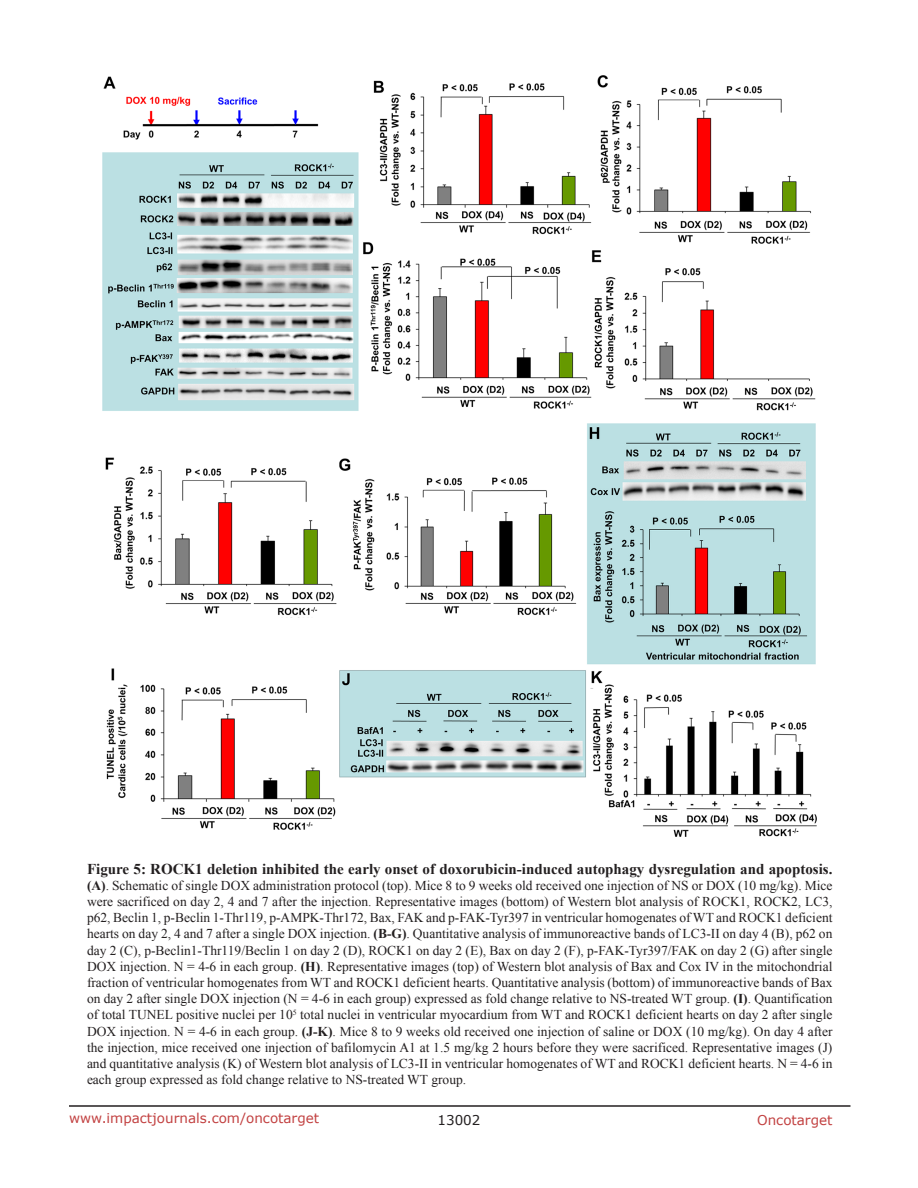
<style>
.page{position:relative;width:918px;height:1188px;background:#fff}
.page>*{position:absolute;margin:0;border:0;box-sizing:border-box;transform-origin:0 0}
.figuretext{font:700 15px "Times New Roman";color:#231f20}
.figuretext-2{font:13.5px/16.2px "Times New Roman";color:#231f20;text-align:justify}
.t1{font:13.5px "Verdana";color:#c24141}
.t2{font:13.5px "Verdana";color:#231f20}
.s1{font-weight:700}
</style>
<div class="page">
<hr style="left:69px;top:1105px;width:781px;height:2px;background:#231f20">
<img style="left:103px;top:75px;width:714px;height:761px">
<p class="figuretext" style="left:87px;top:858px;width:747px">Figure 5: ROCK1 deletion inhibited the early onset of doxorubicin-induced autophagy dysregulation and apoptosis.</p>
<p class="figuretext-2" style="left:87px;top:877px;width:747px"><span class="s1">(A)</span>. Schematic of single DOX administration protocol (top). Mice 8 to 9 weeks old received one injection of NS or DOX (10 mg/kg). Mice were sacrificed on day 2, 4 and 7 after the injection. Representative images (bottom) of Western blot analysis of ROCK1, ROCK2, LC3, p62, Beclin 1, p-Beclin 1-Thr119, p-AMPK-Thr172, Bax, FAK and p-FAK-Tyr397 in ventricular homogenates of WT and ROCK1 deficient hearts on day 2, 4 and 7 after a single DOX injection. <span class="s1">(B-G)</span>. Quantitative analysis of immunoreactive bands of LC3-II on day 4 (B), p62 on day 2 (C), p-Beclin1-Thr119/Beclin 1 on day 2 (D), ROCK1 on day 2 (E), Bax on day 2 (F), p-FAK-Tyr397/FAK on day 2 (G) after single DOX injection. N = 4-6 in each group. <span class="s1">(H)</span>. Representative images (top) of Western blot analysis of Bax and Cox IV in the mitochondrial fraction of ventricular homogenates from WT and ROCK1 deficient hearts. Quantitative analysis (bottom) of immunoreactive bands of Bax on day 2 after single DOX injection (N = 4-6 in each group) expressed as fold change relative to NS-treated WT group. <span class="s1">(I)</span>. Quantification of total TUNEL positive nuclei per 10<sup>5</sup> total nuclei in ventricular myocardium from WT and ROCK1 deficient hearts on day 2 after single DOX injection. N = 4-6 in each group. <span class="s1">(J-K)</span>. Mice 8 to 9 weeks old received one injection of saline or DOX (10 mg/kg). On day 4 after the injection, mice received one injection of bafilomycin A1 at 1.5 mg/kg 2 hours before they were sacrificed. Representative images (J) and quantitative analysis (K) of Western blot analysis of LC3-II in ventricular homogenates of WT and ROCK1 deficient hearts. N = 4-6 in each group expressed as fold change relative to NS-treated WT group.</p>
<p class="t1" style="left:69px;top:1109px;width:252px">www.impactjournals.com/oncotarget</p>
<p class="t2" style="left:438px;top:1111px;width:44px">13002</p>
<p class="t1" style="left:757px;top:1111px;width:77px">Oncotarget</p>
</div>
